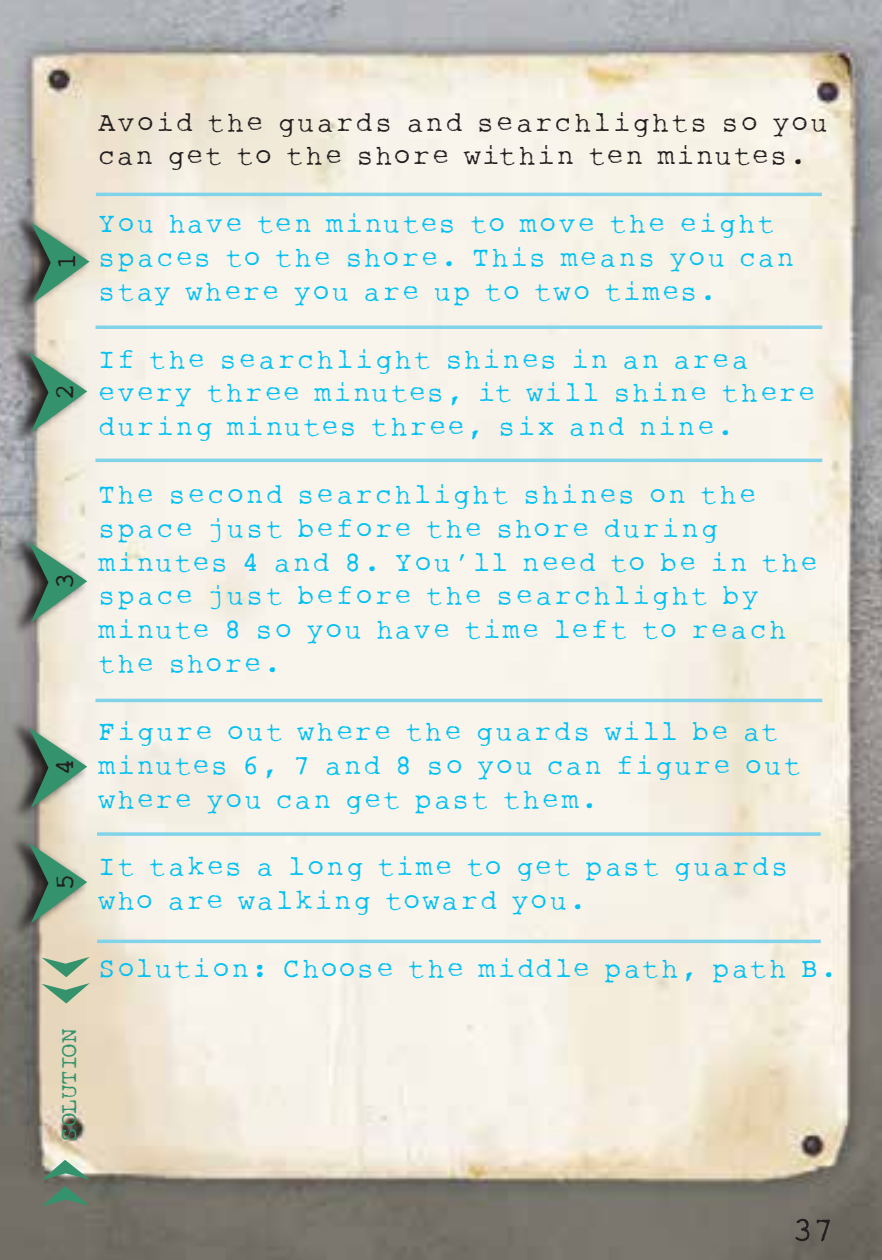
<style>
.page{position:relative;width:882px;height:1260px;background:#fff}
.page>*{position:absolute;margin:0;border:0;box-sizing:border-box;transform-origin:0 0}
.t1{font:28px/33.9px "Rough Typewriter";letter-spacing:.1em;color:#00c0f3}
.t2{font:28px/33.9px "Rough Typewriter";letter-spacing:.1em;color:#231f20}
.t3{font:27.3px "Rough Typewriter";color:#231f20}
.t4{font:23.8px "Rough Typewriter";color:#34936d}
</style>
<div class="page">
<img style="left:0;top:0;width:882px;height:1260px">
<img style="left:0;top:91px;width:209px;height:342px">
<img style="left:0;top:221px;width:207px;height:192px">
<svg style="left:29px;top:352px;width:58px;height:61px;background:#81a48f"></svg>
<img style="left:0;top:413px;width:207px;height:185px">
<svg style="left:29px;top:542px;width:58px;height:56px;background:#82a38f"></svg>
<img style="left:0;top:598px;width:207px;height:115px">
<svg style="left:42px;top:1160px;width:48px;height:20px"></svg>
<svg style="left:42px;top:1186px;width:48px;height:21px"></svg>
<img style="left:0;top:713px;width:207px;height:342px">
<svg style="left:29px;top:843px;width:58px;height:81px;background:#8aa38c"></svg>
<svg style="left:95px;top:325px;width:727px;height:4px;background:#8fd6e9"></svg>
<hr style="left:96px;top:193px;width:726px;height:3px;background:#81d3ea">
<hr style="left:95px;top:459px;width:727px;height:3px;background:#81d3ea">
<hr style="left:95px;top:699px;width:727px;height:3px;background:#81d3ea">
<svg style="left:97px;top:832px;width:724px;height:4px;background:#8fd6e9"></svg>
<hr style="left:97px;top:940px;width:724px;height:3px;background:#81d3ea">
<svg style="left:795px;top:1219px;width:14px;height:22px"></svg>
<svg style="left:817px;top:1219px;width:13px;height:22px"></svg>
<p class="t3" style="left:51px;top:270px;width:18px;rotate:-90deg">1</p>
<p class="t3" style="left:49px;top:400px;width:18px;rotate:-90deg">2</p>
<p class="t3" style="left:49px;top:589px;width:18px;rotate:-90deg">3</p>
<p class="t3" style="left:49px;top:775px;width:18px;rotate:-90deg">4</p>
<p class="t3" style="left:49px;top:890px;width:18px;rotate:-90deg">5</p>
<p class="t4" style="left:55px;top:1142px;width:115px;rotate:-90deg">SOLUTION</p>
<p class="t2" style="left:98px;top:107px;width:731px">Avoid the guards and searchlights so you can get to the shore within ten minutes.</p>
<p class="t1" style="left:98px;top:209px;width:697px">You have ten minutes to move the eight spaces to the shore. This means you can stay where you are up to two times.</p>
<p class="t1" style="left:98px;top:344px;width:718px">If the searchlight shines in an area every three minutes, it will shine there during minutes three, six and nine.</p>
<p class="t1" style="left:98px;top:479px;width:721px">The second searchlight shines on the space just before the shore during minutes 4 and 8. You’ll need to be in the space just before the searchlight by minute 8 so you have time left to reach the shore.</p>
<p class="t1" style="left:98px;top:716px;width:704px">Figure out where the guards will be at minutes 6, 7 and 8 so you can figure out where you can get past them.</p>
<p class="t1" style="left:98px;top:852px;width:691px">It takes a long time to get past guards who are walking toward you.</p>
<p class="t1" style="left:98px;top:953px;width:740px">Solution: Choose the middle path, path B.</p>
</div>
